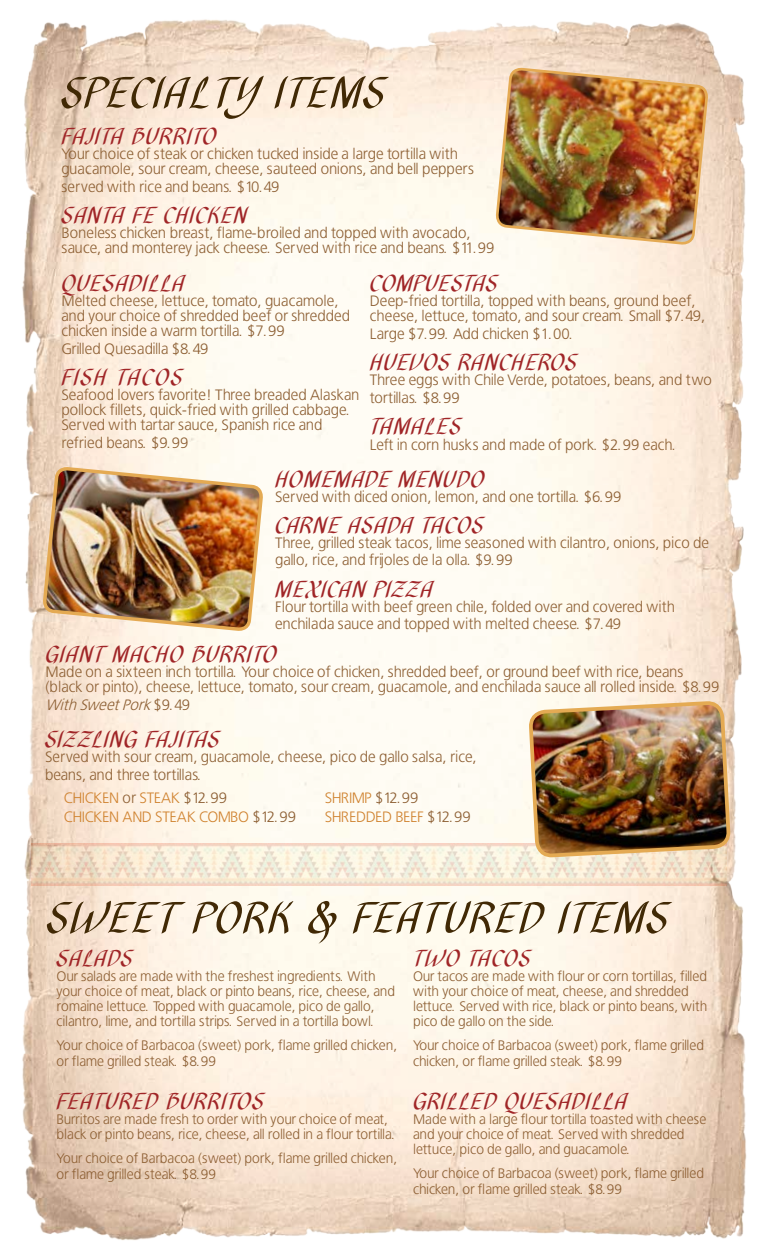
<style>
.page{position:relative;width:765px;height:1260px;background:#fff}
.page>*{position:absolute;margin:0;border:0;box-sizing:border-box;transform-origin:0 0}
.t1{font:56.25px "Bispo Nova";letter-spacing:.05em;color:#412905}
.t2{font:30px "Bispo Nova";letter-spacing:.05em;color:#a02527}
.t3{font:30px "Bispo Nova";letter-spacing:.08em;color:#a02527}
.t4{font:15px/15px "Bastardus Sans";color:#8d5f33}
.t5{font:15px/18.8px "Bastardus Sans";letter-spacing:-.03em;color:#d08330}
.t6{font:italic 15px "Bastardus Sans";color:#8d5f33}
.t7{font:13.75px/15px "Bastardus Sans";color:#8d5f33}
.s1{font-style:normal}
.s2{color:#8d5f33}
</style>
<div class="page">
<img style="left:22px;top:19px;width:725px;height:1221px">
<img style="left:41px;top:465px;width:224px;height:206px">
<img style="left:494px;top:66px;width:216px;height:205px">
<img style="left:31px;top:843px;width:499px;height:42px">
<img style="left:530px;top:574px;width:199px;height:410px">
<h1 class="t1" style="left:61px;top:55px;width:323px">SPECIALTY ITEMS</h1>
<h2 class="t2" style="left:61px;top:117px;width:156px">FAJITA BURRITO</h2>
<p class="t4" style="left:61px;top:147px;width:414px">Your choice of steak or chicken tucked inside a large tortilla with guacamole, sour cream, cheese, sauteed onions, and bell peppers</p>
<p class="t4" style="left:61px;top:179px;width:220px">served with rice and beans. $10.49</p>
<h2 class="t2" style="left:61px;top:195px;width:186px">SANTA FE CHICKEN</h2>
<p class="t4" style="left:61px;top:225px;width:435px">Boneless chicken breast, flame-broiled and topped with avocado, sauce, and monterey jack cheese. Served with rice and beans. $11.99</p>
<h2 class="t2" style="left:61px;top:263px;width:124px">QUESADILLA</h2>
<p class="t4" style="left:61px;top:294px;width:290px">Melted cheese, lettuce, tomato, guacamole, and your choice of shredded beef or shredded chicken inside a warm tortilla. $7.99</p>
<p class="t4" style="left:61px;top:341px;width:148px">Grilled Quesadilla $8.49</p>
<h2 class="t3" style="left:61px;top:357px;width:122px">FISH TACOS</h2>
<p class="t4" style="left:61px;top:387px;width:300px">Seafood lovers favorite! Three breaded Alaskan pollock fillets, quick-fried with grilled cabbage.<br>Served with tartar sauce, Spanish rice and</p>
<p class="t4" style="left:61px;top:435px;width:129px">refried beans. $9.99</p>
<h2 class="t2" style="left:370px;top:263px;width:128px">COMPUESTAS</h2>
<p class="t4" style="left:370px;top:294px;width:337px">Deep-fried tortilla, topped with beans, ground beef, cheese, lettuce, tomato, and sour cream. Small $7.49,</p>
<p class="t4" style="left:370px;top:326px;width:206px">Large $7.99. Add chicken $1.00.</p>
<h2 class="t2" style="left:370px;top:342px;width:208px">HUEVOS RANCHEROS</h2>
<p class="t4" style="left:370px;top:371px;width:344px;line-height:17.5px">Three eggs with Chile Verde, potatoes, beans, and two tortillas. $8.99</p>
<h2 class="t2" style="left:370px;top:406px;width:92px">TAMALES</h2>
<p class="t4" style="left:370px;top:437px;width:309px">Left in corn husks and made of pork. $2.99 each.</p>
<h2 class="t2" style="left:275px;top:459px;width:210px">HOMEMADE MENUDO</h2>
<p class="t4" style="left:275px;top:489px;width:348px">Served with diced onion, lemon, and one tortilla. $6.99</p>
<h2 class="t2" style="left:275px;top:505px;width:209px">CARNE ASADA TACOS</h2>
<p class="t4" style="left:275px;top:534px;width:435px;line-height:17.5px">Three, grilled steak tacos, lime seasoned with cilantro, onions, pico de gallo, rice, and frijoles de la olla. $9.99</p>
<h2 class="t2" style="left:275px;top:569px;width:159px">MEXICAN PIZZA</h2>
<p class="t4" style="left:275px;top:598px;width:402px;line-height:17.5px">Flour tortilla with beef green chile, folded over and covered with enchilada sauce and topped with melted cheese. $7.49</p>
<h2 class="t2" style="left:45px;top:634px;width:232px">GIANT MACHO BURRITO</h2>
<p class="t4" style="left:45px;top:664px;width:676px">Made on a sixteen inch tortilla. Your choice of chicken, shredded beef, or ground beef with rice, beans (black or pinto), cheese, lettuce, tomato, sour cream, guacamole, and enchilada sauce all rolled inside. $8.99</p>
<p class="t6" style="left:45px;top:696px;width:146px">WithSweetPork<span class="s1">$ 9 . 4 9</span></p>
<h2 class="t2" style="left:45px;top:719px;width:175px">SIZZLING FAJITAS</h2>
<p class="t4" style="left:45px;top:748px;width:433px;line-height:17.5px">Served with sour cream, guacamole, cheese, pico de gallo salsa, rice, beans, and three tortillas.</p>
<p class="t5" style="left:64px;top:789px;width:234px">CHICKEN <span class="s2">or</span> STEAK <span class="s2">$12.99<br></span>CHICKEN AND STEAK COMBO <span class="s2">$12.99</span></p>
<p class="t5" style="left:325px;top:789px;width:148px">SHRIMP <span class="s2">$12.99<br></span>SHREDDED BEEF <span class="s2">$12.99</span></p>
<h1 class="t1" style="left:47px;top:880px;width:621px">SWEET PORK &amp; FEATURED ITEMS</h1>
<h2 class="t2" style="left:56px;top:938px;width:77px">SALADS</h2>
<p class="t7" style="left:56px;top:969px;width:340px">Our salads are made with the freshest ingredients. With your choice of meat, black or pinto beans, rice, cheese, and romaine lettuce. Topped with guacamole, pico de gallo, cilantro, lime, and tortilla strips. Served in a tortilla bowl.</p>
<p class="t7" style="left:56px;top:1037px;width:342px;line-height:16.2px">Your choice of Barbacoa (sweet) pork, flame grilled chicken, or flame grilled steak. $8.99</p>
<h2 class="t2" style="left:56px;top:1081px;width:208px">FEATURED BURRITOS</h2>
<p class="t7" style="left:56px;top:1112px;width:341px">Burritos are made fresh to order with your choice of meat, black or pinto beans, rice, cheese, all rolled in a flour tortilla.</p>
<p class="t7" style="left:56px;top:1150px;width:342px;line-height:16.2px">Your choice of Barbacoa (sweet) pork, flame grilled chicken, or flame grilled steak. $8.99</p>
<h2 class="t2" style="left:413px;top:938px;width:118px">TWO TACOS</h2>
<p class="t7" style="left:413px;top:969px;width:296px">Our tacos are made with flour or corn tortillas, filled with your choice of meat, cheese, and shredded lettuce. Served with rice, black or pinto beans, with pico de gallo on the side.</p>
<p class="t7" style="left:413px;top:1037px;width:293px;line-height:16.2px">Your choice of Barbacoa (sweet) pork, flame grilled chicken, or flame grilled steak. $8.99</p>
<h2 class="t2" style="left:413px;top:1081px;width:215px">GRILLED QUESADILLA</h2>
<p class="t7" style="left:413px;top:1112px;width:295px">Made with a large flour tortilla toasted with cheese and your choice of meat. Served with shredded lettuce, pico de gallo, and guacamole.</p>
<p class="t7" style="left:413px;top:1165px;width:293px;line-height:16.2px">Your choice of Barbacoa (sweet) pork, flame grilled chicken, or flame grilled steak. $8.99</p>
</div>
